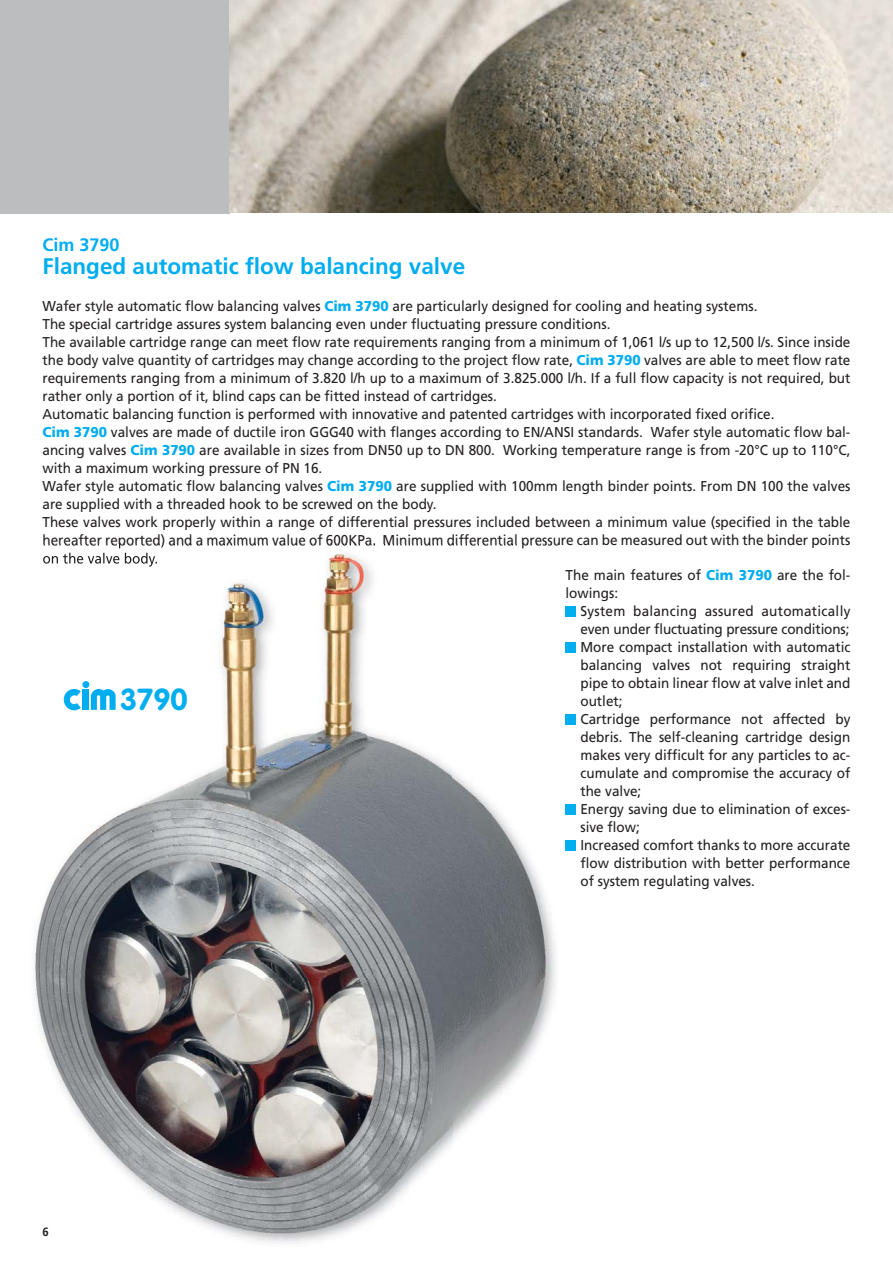
<style>
.page{position:relative;width:893px;height:1263px;background:#fff}
.page>*{position:absolute;margin:0;border:0;box-sizing:border-box;transform-origin:0 0}
.t1{font:700 30px "VAG Rounded";color:#00adef}
.t2{font:700 22.5px "Frutiger";color:#00adef}
.t3{font:700 18px "Frutiger";color:#00adef}
.t4{font:14.25px/18px "Frutiger";color:#231f20;scale:.95 1}
.t5{font:700 12px "Frutiger";color:#231f20;scale:.95 1}
.s1{font-weight:900;color:#00adef}
</style>
<div class="page">
<div style="left:0;top:0;width:230px;height:213px;background:#bbbdbf"></div>
<img style="left:79px;top:552px;width:477px;height:692px">
<img style="left:34px;top:544px;width:45px;height:572px">
<img style="left:44px;top:544px;width:514px;height:5px">
<img style="left:44px;top:544px;width:101px;height:4px">
<svg style="left:118px;top:548px;width:27px;height:1px"></svg>
<img style="left:43px;top:553px;width:114px;height:14px">
<svg style="left:64px;top:689px;width:17px;height:21px"></svg>
<svg style="left:91px;top:689px;width:25px;height:21px"></svg>
<div style="left:83px;top:690px;width:6px;height:20px;background:#00adef"></div>
<div style="left:82px;top:682px;width:7px;height:6px;background:#00adef;border-radius:50%"></div>
<img style="left:230px;top:0;width:663px;height:213px">
<div style="left:566px;top:606px;width:10px;height:10px;background:#00adef"></div>
<div style="left:566px;top:642px;width:10px;height:10px;background:#00adef"></div>
<div style="left:566px;top:714px;width:10px;height:10px;background:#00adef"></div>
<div style="left:566px;top:840px;width:10px;height:10px;background:#00adef"></div>
<div style="left:566px;top:804px;width:10px;height:10px;background:#00adef"></div>
<p class="t3" style="left:43px;top:238px;width:79px">Cim 3790</p>
<h2 class="t2" style="left:43px;top:257px;width:424px">Flanged automatic flow balancing valve</h2>
<p class="t4" style="left:43px;top:299px;width:852px">Wafer style automatic flow balancing valves <span class="s1">Cim 3790</span> are particularly designed for cooling and heating systems.<br>The special cartridge assures system balancing even under fluctuating pressure conditions.<br>The available cartridge range can meet flow rate requirements ranging from a minimum of 1,061 l/s up to 12,500 l/s. Since inside the body valve quantity of cartridges may change according to the project flow rate, <span class="s1">Cim 3790</span> valves are able to meet flow rate requirements ranging from a minimum of 3.820 l/h up to a maximum of 3.825.000 l/h. If a full flow capacity is not required, but rather only a portion of it, blind caps can be fitted instead of cartridges.<br>Automatic balancing function is performed with innovative and patented cartridges with incorporated fixed orifice.<br><span class="s1">Cim 3790</span> valves are made of ductile iron GGG40 with flanges according to EN/ANSI standards. Wafer style automatic flow bal&shy;ancing valves <span class="s1">Cim 3790</span> are available in sizes from DN50 up to DN 800. Working temperature range is from -20°C up to 110°C, with a maximum working pressure of PN 16.<br>Wafer style automatic flow balancing valves <span class="s1">Cim 3790</span> are supplied with 100mm length binder points. From DN 100 the valves are supplied with a threaded hook to be screwed on the body.<br>These valves work properly within a range of differential pressures included between a minimum value (specified in the table hereafter reported) and a maximum value of 600KPa. Minimum differential pressure can be measured out with the binder points</p>
<h1 class="t1" style="left:120px;top:687px;width:69px">3790</h1>
<p class="t5" style="left:43px;top:1227px;width:8px">6</p>
<p class="t4" style="left:566px;top:567px;width:301px">The main features of <span class="s1">Cim 3790</span> are the fol&shy;lowings:</p>
<p class="t4" style="left:580px;top:603px;width:286px">System balancing assured automatically even under fluctuating pressure conditions; More compact installation with automatic balancing valves not requiring straight pipe to obtain linear flow at valve inlet and outlet;<br>Cartridge performance not affected by debris. The self-cleaning cartridge design makes very difficult for any particles to ac&shy;cumulate and compromise the accuracy of the valve;<br>Energy saving due to elimination of exces&shy;sive flow;<br>Increased comfort thanks to more accurate flow distribution with better performance of system regulating valves.</p>
</div>
